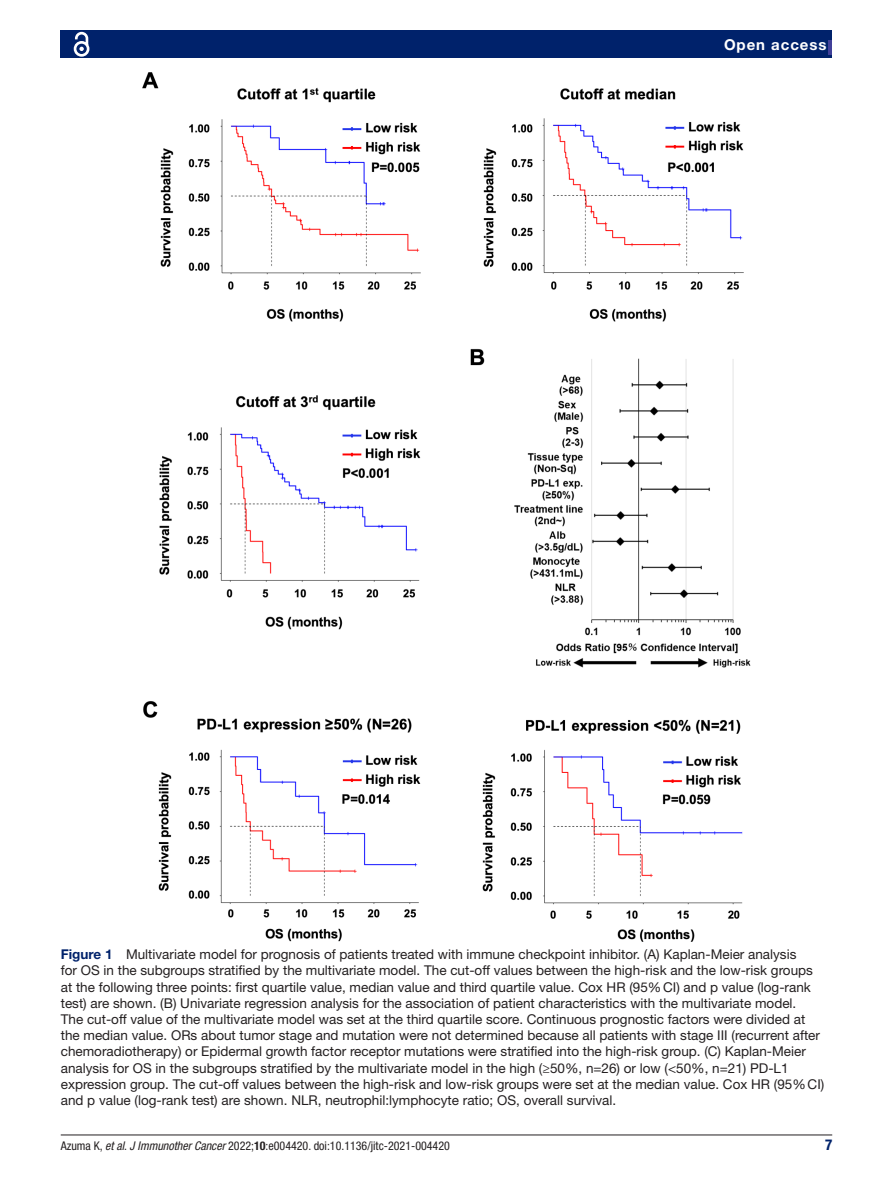
<style>
.page{position:relative;width:893px;height:1191px;background:#fff}
.page>*{position:absolute;margin:0;border:0;box-sizing:border-box;transform-origin:0 0}
.t1{font:700 15px "Helvetica Neue LT Std";letter-spacing:.065em;color:#fff}
.t2{font:700 condensed 15px "Helvetica Neue LT Std";color:#00226b}
.t3{font:13.5px/16.2px "Helvetica Neue LT Std";color:#231f20}
.t4{font:condensed 12px "Helvetica Neue LT Std";color:#231f20}
.s1{font-weight:700;color:#00226b}
.s2{font-style:italic}
.s3{font-weight:700}
</style>
<div class="page">
<hr style="left:61px;top:1134px;width:771px;height:1px;background:#231f20">
<div style="left:61px;top:31px;width:771px;height:27px;background:#00226b"></div>
<hr style="left:828px;top:40px;width:4px;height:15px;background:#414099">
<svg style="left:73px;top:31px;width:17px;height:26px"></svg>
<img style="left:143px;top:73px;width:607px;height:868px">
<p class="t1" style="left:724px;top:35px;width:104px">Open access</p>
<p class="t3" style="left:61px;top:946px;width:765px"><span class="s1">Figure 1</span> Multivariate model for prognosis of patients treated with immune checkpoint inhibitor. (A) Kaplan-Meier analysis<br>for OS in the subgroups stratified by the multivariate model. The cut-off values between the high-risk and the low-risk groups at the following three points: first quartile value, median value and third quartile value. Cox HR (95%CI) and p value (log-rank test) are shown. (B) Univariate regression analysis for the association of patient characteristics with the multivariate model.<br>The cut-off value of the multivariate model was set at the third quartile score. Continuous prognostic factors were divided at the median value. ORs about tumor stage and mutation were not determined because all patients with stage III (recurrent after chemoradiotherapy) or Epidermal growth factor receptor mutations were stratified into the high-risk group. (C) Kaplan-Meier analysis for OS in the subgroups stratified by the multivariate model in the high (≥50%, n=26) or low (&lt;50%, n=21) PD-L1 expression group. The cut-off values between the high-risk and low-risk groups were set at the median value. Cox HR (95%CI) and p value (log-rank test) are shown. NLR, neutrophil:lymphocyte ratio; OS, overall survival.</p>
<p class="t4" style="left:61px;top:1138px;width:391px">Azuma K, <span class="s2">et al</span>. <span class="s2">J Immunother Cancer</span> 2022;<span class="s3">10</span>:e004420. doi:10.1136/jitc-2021-004420</p>
<p class="t2" style="left:825px;top:1135px;width:9px">7</p>
</div>
